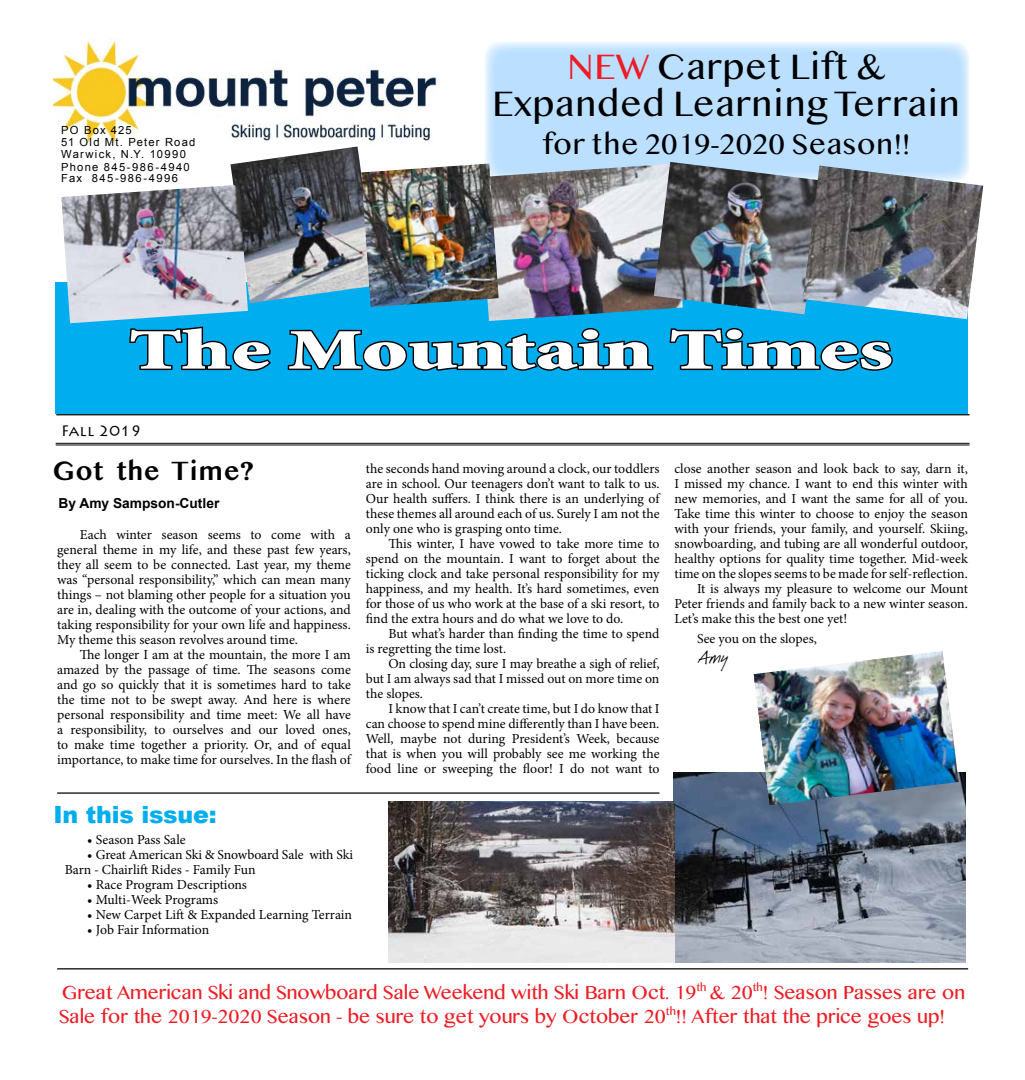
<style>
.page{position:relative;width:1025px;height:1080px;background:#fff}
.page>*{position:absolute;margin:0;border:0;box-sizing:border-box;transform-origin:0 0}
.t1{font:900 57.5px "Minion Std";color:#fff;scale:1.5 1}
.t2{font:37.5px/37.5px "Sinhala MN";color:#000;text-align:center}
.t3{font:30px "Sinhala MN";color:#000}
.t4{font:700 27.5px "Kannada MN";color:#000}
.t5{font:900 23.75px "Arial";letter-spacing:-.01em;color:#00aeef}
.t6{font:22.5px/23.8px "Khmer MN";color:#ed1c24}
.t7{font:italic 17.5px "Marydale";color:#000}
.t8{font:15px "Lithos Pro";color:#000}
.t9{font:13.75px/15px "Minion Pro";letter-spacing:-.005em;color:#000;text-align:justify}
.t10{font:700 13.75px "Arial";color:#000}
.t11{font:11.25px/12px "Arial";letter-spacing:.11em;color:#000}
.s1{color:#ed1c24}
</style>
<div class="page">
<img style="left:53px;top:39px;width:431px;height:125px">
<div style="left:484px;top:42px;width:485px;height:140px;background:#badfff;border-radius:15px"></div>
<hr style="left:56px;top:443px;width:913px;height:1px;background:#000">
<hr style="left:56px;top:445px;width:913px;height:1px;background:#000">
<hr style="left:56px;top:414px;width:913px;height:1px;background:#000">
<div style="left:55px;top:283px;width:912px;height:131px;background:#00aeef"></div>
<svg style="left:129px;top:326px;width:142px;height:45px"></svg>
<svg style="left:287px;top:328px;width:367px;height:43px"></svg>
<svg style="left:669px;top:328px;width:224px;height:43px"></svg>
<hr style="left:57px;top:792px;width:602px;height:2px;background:#000">
<hr style="left:57px;top:968px;width:910px;height:1px;background:#000">
<img style="left:230px;top:147px;width:147px;height:156px">
<img style="left:488px;top:165px;width:165px;height:156px">
<img style="left:653px;top:162px;width:167px;height:152px">
<img style="left:802px;top:166px;width:181px;height:153px">
<img style="left:673px;top:773px;width:292px;height:190px">
<img style="left:753px;top:651px;width:205px;height:154px">
<img style="left:61px;top:185px;width:187px;height:138px">
<img style="left:361px;top:164px;width:137px;height:143px">
<img style="left:388px;top:801px;width:286px;height:162px">
<p class="t11" style="left:61px;top:124px;width:136px">PO Box 425<br>51 Old Mt. Peter Road<br>Warwick, N.Y. 10990<br>Phone 845-986-4940<br>Fax 845-986-4996</p>
<h2 class="t2" style="left:492px;top:50px;width:469px"><span class="s1">NEW</span> Carpet Lift &amp;<br>Expanded Learning Terrain</h2>
<h3 class="t3" style="left:542px;top:131px;width:369px">for the 2019-2020 Season!!</h3>
<h1 class="t1" style="left:129px;top:321px;width:510px">The Mountain Times</h1>
<p class="t8" style="left:61px;top:422px;width:82px">Fall 2019</p>
<h3 class="t4" style="left:52px;top:455px;width:202px">Got the Time?</h3>
<p class="t10" style="left:58px;top:494px;width:162px">By Amy Sampson-Cutler</p>
<p class="t9" style="left:57px;top:527px;width:295px;text-indent:22px">Each winter season seems to come with a general theme in my life, and these past few years, they all seem to be connected. Last year, my theme was “personal responsibility,” which can mean many things – not blaming other people for a situation you are in, dealing with the outcome of your actions, and taking responsibility for your own life and happiness.<br>My theme this season revolves around time.</p>
<p class="t9" style="left:57px;top:647px;width:295px;text-indent:22px">The longer I am at the mountain, the more I am amazed by the passage of time. The seasons come and go so quickly that it is sometimes hard to take the time not to be swept away. And here is where personal responsibility and time meet: We all have a responsibility, to ourselves and our loved ones, to make time together a priority. Or, and of equal importance, to make time for ourselves. In the flash of</p>
<h3 class="t5" style="left:53px;top:798px;width:165px">In this issue:</h3>
<p class="t9" style="left:87px;top:832px;width:100px">• Season Pass Sale</p>
<p class="t9" style="left:65px;top:847px;width:290px;text-indent:22px">• Great American Ski &amp; Snowboard Sale with Ski<br>Barn - Chairlift Rides - Family Fun</p>
<p class="t9" style="left:87px;top:877px;width:161px">• Race Program Descriptions</p>
<p class="t9" style="left:87px;top:892px;width:132px">• Multi-Week Programs</p>
<p class="t9" style="left:87px;top:907px;width:266px">• New Carpet Lift &amp; Expanded Learning Terrain</p>
<p class="t9" style="left:87px;top:922px;width:123px">• Job Fair Information</p>
<p class="t9" style="left:366px;top:461px;width:295px">the seconds hand moving around a clock, our toddlers are in school. Our teenagers don’t want to talk to us.<br>Our health suffers. I think there is an underlying of these themes all around each of us. Surely I am not the only one who is grasping onto time.</p>
<p class="t9" style="left:366px;top:536px;width:295px;text-indent:22px">This winter, I have vowed to take more time to spend on the mountain. I want to forget about the ticking clock and take personal responsibility for my happiness, and my health. It’s hard sometimes, even for those of us who work at the base of a ski resort, to find the extra hours and do what we love to do.</p>
<p class="t9" style="left:366px;top:626px;width:295px;text-indent:22px">But what’s harder than finding the time to spend is regretting the time lost.</p>
<p class="t9" style="left:366px;top:656px;width:295px;text-indent:22px">On closing day, sure I may breathe a sigh of relief, but I am always sad that I missed out on more time on the slopes.</p>
<p class="t9" style="left:366px;top:701px;width:295px;text-indent:22px">I know that I can’t create time, but I do know that I can choose to spend mine differently than I have been.<br>Well, maybe not during President’s Week, because that is when you will probably see me working the food line or sweeping the floor! I do not want to</p>
<p class="t9" style="left:674px;top:461px;width:295px">close another season and look back to say, darn it,</p>
<p class="t9" style="left:674px;top:476px;width:295px">I missed my chance. I want to end this winter with</p>
<p class="t9" style="left:674px;top:491px;width:295px">new memories, and I want the same for all of you.</p>
<p class="t9" style="left:674px;top:506px;width:295px">Take time this winter to choose to enjoy the season</p>
<p class="t9" style="left:674px;top:521px;width:295px">with your friends, your family, and yourself. Skiing,</p>
<p class="t9" style="left:674px;top:536px;width:295px">snowboarding, and tubing are all wonderful outdoor,</p>
<p class="t9" style="left:674px;top:551px;width:295px">healthy options for quality time together. Mid-week</p>
<p class="t9" style="left:674px;top:566px;width:295px">time on the slopes seems to be made for self-reflection.</p>
<p class="t9" style="left:696px;top:581px;width:272px">It is always my pleasure to welcome our Mount</p>
<p class="t9" style="left:674px;top:596px;width:295px">Peter friends and family back to a new winter season.</p>
<p class="t9" style="left:674px;top:611px;width:174px">Let’s make this the best one yet!</p>
<p class="t9" style="left:696px;top:631px;width:121px">See you on the slopes,</p>
<p class="t7" style="left:696px;top:647px;width:41px">Amy</p>
<h3 class="t6" style="left:59px;top:979px;width:907px">Great American Ski and Snowboard Sale Weekend with Ski Barn Oct. 19<sup>th</sup> &amp; 20<sup>th</sup>! Season Passes are on<br>Sale for the 2019-2020 Season - be sure to get yours by October 20<sup>th</sup>!! After that the price goes up!</h3>
</div>
